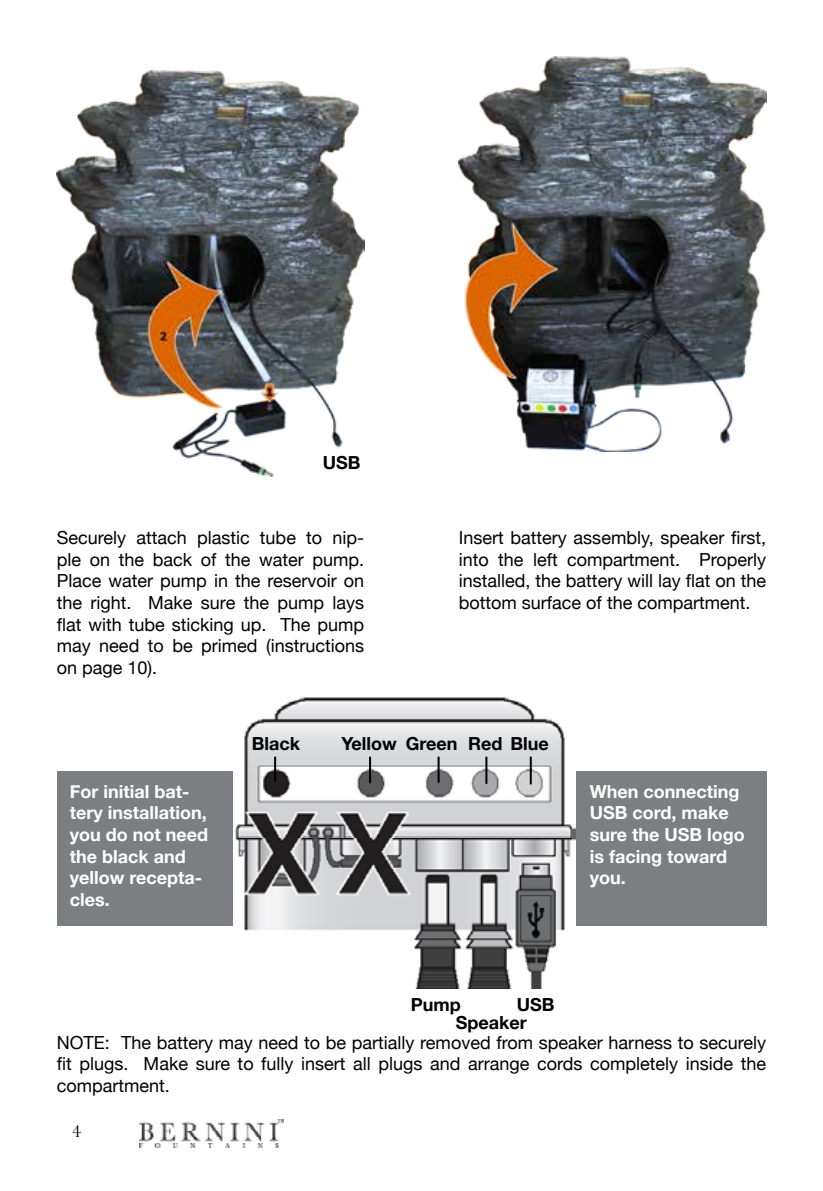
<style>
.page{position:relative;width:823px;height:1191px;background:#fff}
.page>*{position:absolute;margin:0;border:0;box-sizing:border-box;transform-origin:0 0}
.t1{font:18px/21.6px "Helvetica Neue";color:#000;text-align:justify}
.t2{font:700 18px/21.6px "Helvetica Neue";color:#fff}
.t3{font:700 18px "Helvetica Neue";color:#000}
.t4{font:18px "Baskerville";color:#000}
</style>
<div class="page">
<img style="left:139px;top:1119px;width:144px;height:28px">
<div style="left:57px;top:771px;width:215px;height:155px;background:#7c7e81"></div>
<div style="left:557px;top:771px;width:208px;height:155px;background:#7c7e81"></div>
<img style="left:57px;top:71px;width:307px;height:405px">
<img style="left:458px;top:57px;width:307px;height:394px">
<img style="left:233px;top:697px;width:342px;height:291px">
<hr style="left:274px;top:756px;width:2px;height:25px;background:#000">
<hr style="left:369px;top:756px;width:2px;height:27px;background:#000">
<hr style="left:437px;top:756px;width:2px;height:26px;background:#000">
<hr style="left:485px;top:756px;width:2px;height:28px;background:#000">
<hr style="left:529px;top:756px;width:2px;height:28px;background:#000">
<p class="t3" style="left:323px;top:446px;width:39px">USB</p>
<p class="t1" style="left:57px;top:525px;width:309px">Securely attach plastic tube to nip&shy;ple on the back of the water pump.<br>Place water pump in the reservoir on the right. Make sure the pump lays flat with tube sticking up. The pump may need to be primed (instructions on page 10).</p>
<p class="t1" style="left:458px;top:525px;width:309px">Insert battery assembly, speaker first, into the left compartment. Properly installed, the battery will lay flat on the bottom surface of the compartment.</p>
<p class="t3" style="left:252px;top:727px;width:50px">Black</p>
<p class="t3" style="left:341px;top:727px;width:209px">Yellow Green Red Blue</p>
<p class="t2" style="left:70px;top:779px;width:140px">For initial bat&shy;tery installation, you do not need the black and yellow recepta&shy;cles.</p>
<p class="t2" style="left:589px;top:779px;width:157px">When connecting<br>USB cord, make sure the USB logo is facing toward you.</p>
<p class="t3" style="left:516px;top:988px;width:39px">USB</p>
<p class="t3" style="left:410px;top:988px;width:51px">Pump</p>
<p class="t3" style="left:455px;top:1006px;width:73px">Speaker</p>
<p class="t1" style="left:57px;top:1030px;width:710px">NOTE: The battery may need to be partially removed from speaker harness to securely fit plugs. Make sure to fully insert all plugs and arrange cords completely inside the compartment.</p>
<p class="t4" style="left:72px;top:1120px;width:10px">4</p>
</div>
